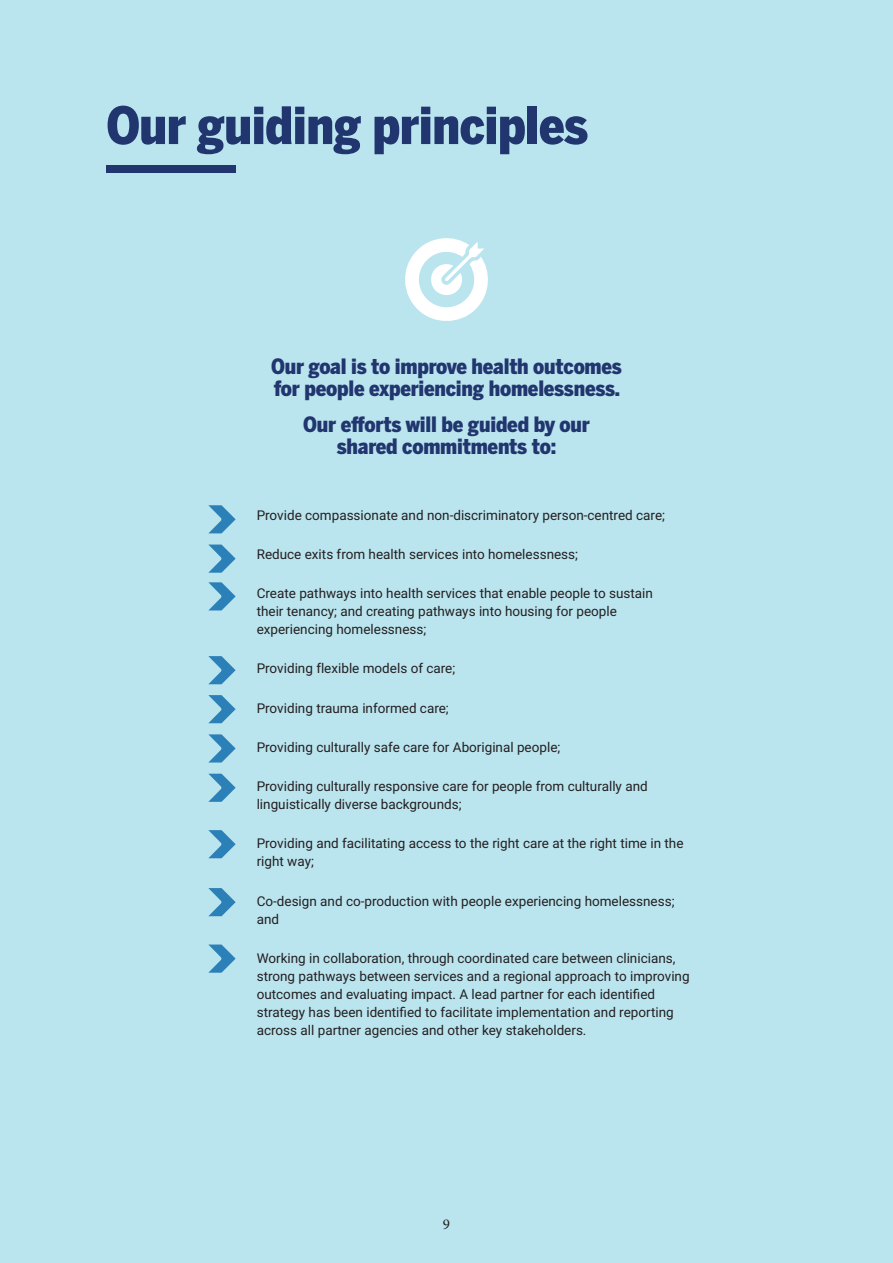
<style>
.page{position:relative;width:893px;height:1263px;background:#bae4ee}
.page>*{position:absolute;margin:0;border:0;box-sizing:border-box;transform-origin:0 0}
.t1{font:900 51px "Benton Sans Cond";letter-spacing:-.01em;color:#21356e}
.t2{font:900 21px/22.5px "Benton Sans Cond";letter-spacing:-.01em;color:#21356e}
.t3{font:15px "Minion Pro";color:#231f20}
.t4{font:13.5px/18px "Roboto";color:#231f20}
</style>
<div class="page">
<svg style="left:208px;top:505px;width:28px;height:28px"></svg>
<svg style="left:208px;top:544px;width:28px;height:29px"></svg>
<svg style="left:208px;top:582px;width:28px;height:28px"></svg>
<svg style="left:208px;top:656px;width:28px;height:28px"></svg>
<svg style="left:208px;top:695px;width:28px;height:28px"></svg>
<svg style="left:208px;top:734px;width:28px;height:28px"></svg>
<svg style="left:208px;top:774px;width:28px;height:28px"></svg>
<svg style="left:208px;top:830px;width:28px;height:28px"></svg>
<svg style="left:208px;top:888px;width:28px;height:28px"></svg>
<svg style="left:208px;top:944px;width:28px;height:29px"></svg>
<div style="left:106px;top:166px;width:130px;height:7px;background:#21356e"></div>
<svg style="left:405px;top:238px;width:83px;height:83px"></svg>
<h1 class="t1" style="left:106px;top:95px;width:483px">Our guiding principles</h1>
<h2 class="t2" style="left:271px;top:355px;width:352px">Our goal is to improve health outcomes for people experiencing homelessness.</h2>
<h2 class="t2" style="left:303px;top:413px;width:288px;text-align:center">Our efforts will be guided by our shared commitments to:</h2>
<p class="t4" style="left:257px;top:505px;width:410px">Provide compassionate and non-discriminatory person-centred care;</p>
<p class="t4" style="left:257px;top:545px;width:323px">Reduce exits from health services into homelessness;</p>
<p class="t4" style="left:257px;top:584px;width:398px">Create pathways into health services that enable people to sustain their tenancy; and creating pathways into housing for people experiencing homelessness;</p>
<p class="t4" style="left:257px;top:659px;width:200px">Providing flexible models of care;</p>
<p class="t4" style="left:257px;top:698px;width:194px">Providing trauma informed care;</p>
<p class="t4" style="left:257px;top:738px;width:305px">Providing culturally safe care for Aboriginal people;</p>
<p class="t4" style="left:257px;top:777px;width:393px">Providing culturally responsive care for people from culturally and linguistically diverse backgrounds;</p>
<p class="t4" style="left:257px;top:834px;width:428px">Providing and facilitating access to the right care at the right time in the right way;</p>
<p class="t4" style="left:257px;top:891px;width:419px">Co-design and co-production with people experiencing homelessness; and</p>
<p class="t4" style="left:257px;top:949px;width:434px">Working in collaboration, through coordinated care between clinicians, strong pathways between services and a regional approach to improving outcomes and evaluating impact. A lead partner for each identified strategy has been identified to facilitate implementation and reporting across all partner agencies and other key stakeholders.</p>
<p class="t3" style="left:443px;top:1214px;width:9px">9</p>
</div>
